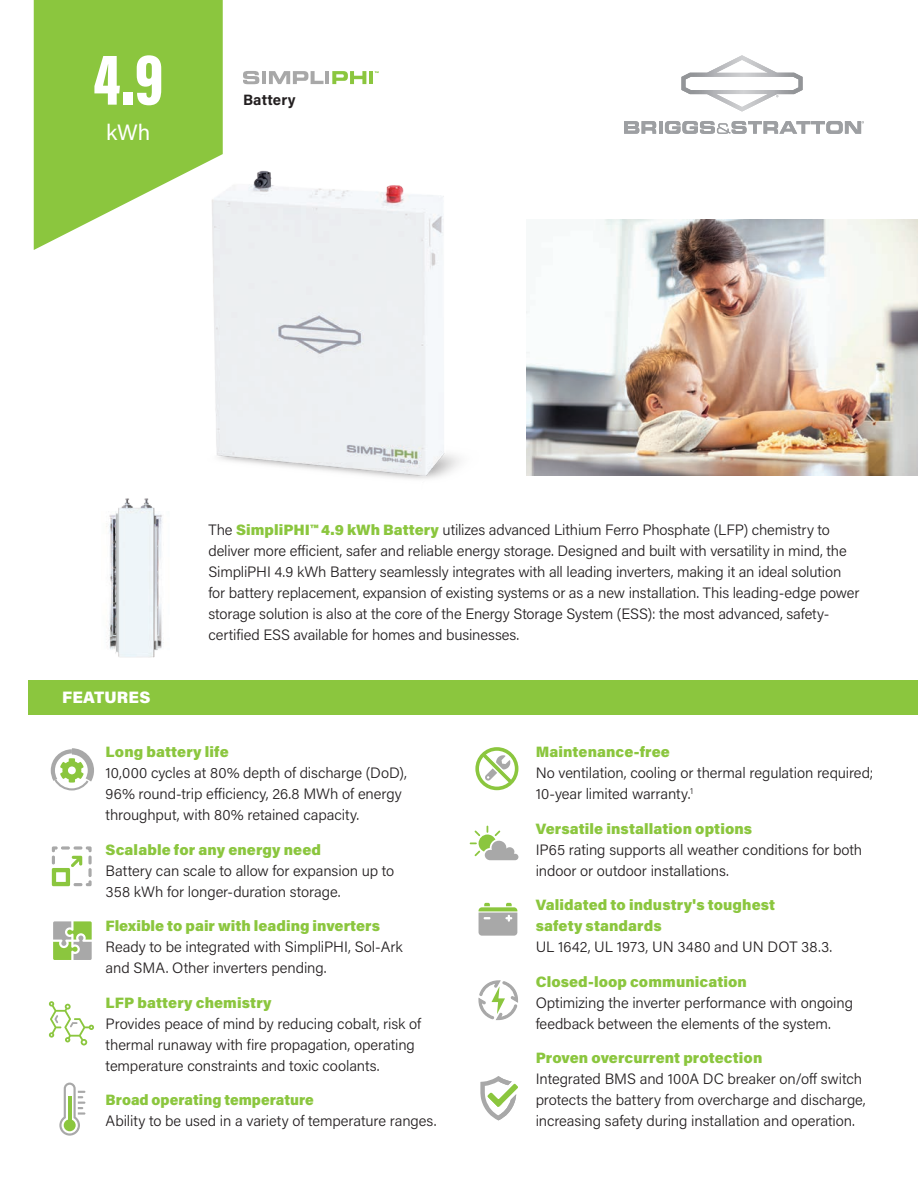
<style>
.page{position:relative;width:918px;height:1188px;background:#fff}
.page>*{position:absolute;margin:0;border:0;box-sizing:border-box;transform-origin:0 0}
.t1{font:900 75px "Acumin Pro Extra Cond";color:#fff}
.t2{font:22.2px "Acumin Pro";color:#fff}
.t3{font:900 16.5px "Acumin Pro";letter-spacing:.015em;color:#fff}
.t4{font:300 15px/21px "Acumin Pro";letter-spacing:-.005em;color:#231f20}
.t5{font:900 15px/21px "Acumin Pro";letter-spacing:.005em;color:#8bc63e}
.t6{font:700 15px "Acumin Pro";letter-spacing:.01em;color:#231f20}
.s1{font-weight:900;color:#8bc63e}
.s2{font-weight:300;color:#231f20}
</style>
<div class="page">
<div style="left:29px;top:680px;width:889px;height:35px;background:#8bc63e"></div>
<img style="left:526px;top:219px;width:392px;height:256px">
<svg style="left:34px;top:0;width:189px;height:250px;background:#9bce5a"></svg>
<img style="left:193px;top:158px;width:267px;height:321px">
<svg style="left:480px;top:1076px;width:38px;height:44px"></svg>
<svg style="left:479px;top:903px;width:38px;height:33px"></svg>
<svg style="left:49px;top:1001px;width:45px;height:45px"></svg>
<svg style="left:59px;top:1083px;width:26px;height:53px"></svg>
<svg style="left:51px;top:846px;width:41px;height:41px"></svg>
<svg style="left:480px;top:751px;width:35px;height:35px"></svg>
<div style="left:475px;top:747px;width:43px;height:43px;border:4px solid #8bc63e;border-radius:50%"></div>
<svg style="left:53px;top:921px;width:39px;height:39px;background:#adc58e"></svg>
<svg style="left:51px;top:748px;width:43px;height:42px"></svg>
<svg style="left:624px;top:121px;width:32px;height:13px"></svg>
<hr style="left:659px;top:121px;width:4px;height:13px;background:#9d9fa2">
<svg style="left:681px;top:55px;width:122px;height:57px"></svg>
<svg style="left:665px;top:121px;width:199px;height:13px"></svg>
<svg style="left:478px;top:980px;width:40px;height:41px"></svg>
<img style="left:106px;top:498px;width:56px;height:160px">
<svg style="left:243px;top:71px;width:16px;height:13px"></svg>
<hr style="left:262px;top:71px;width:4px;height:13px;background:#a8a8a8">
<svg style="left:269px;top:71px;width:55px;height:13px"></svg>
<hr style="left:325px;top:71px;width:4px;height:13px;background:#a8a8a8">
<svg style="left:332px;top:71px;width:34px;height:13px"></svg>
<hr style="left:369px;top:71px;width:4px;height:13px;background:#8bc63e">
<svg style="left:470px;top:826px;width:48px;height:34px"></svg>
<p class="t1" style="left:93px;top:33px;width:72px">4.9</p>
<p class="t2" style="left:106px;top:117px;width:46px">kWh</p>
<p class="t6" style="left:243px;top:89px;width:54px">Battery</p>
<p class="t3" style="left:62px;top:686px;width:90px">FEATURES</p>
<p class="t4" style="left:208px;top:518px;width:653px">The <span class="s1">SimpliPHI™ 4.9 kWh Battery</span> utilizes advanced Lithium Ferro Phosphate (LFP) chemistry to deliver more efficient, safer and reliable energy storage. Designed and built with versatility in mind, the SimpliPHI 4.9 kWh Battery seamlessly integrates with all leading inverters, making it an ideal solution for battery replacement, expansion of existing systems or as a new installation. This leading-edge power storage solution is also at the core of the Energy Storage System (ESS): the most advanced, safety&shy;certified ESS available for homes and businesses.</p>
<p class="t4" style="left:106px;top:741px;width:303px"><span class="s1">Long battery life<br></span>10,000 cycles at 80% depth of discharge (DoD), 96% round-trip efficiency, 26.8 MWh of energy throughput, with 80% retained capacity.</p>
<p class="t4" style="left:106px;top:838px;width:290px"><span class="s1">Scalable for any energy need<br></span>Battery can scale to allow for expansion up to<br>358 kWh for longer-duration storage.</p>
<p class="t4" style="left:106px;top:915px;width:299px"><span class="s1">Flexible to pair with leading inverters<br></span>Ready to be integrated with SimpliPHI, Sol-Ark and SMA. Other inverters pending.</p>
<p class="t4" style="left:106px;top:991px;width:317px"><span class="s1">LFP battery chemistry<br></span>Provides peace of mind by reducing cobalt, risk of thermal runaway with fire propagation, operating temperature constraints and toxic coolants.</p>
<p class="t4" style="left:106px;top:1089px;width:332px"><span class="s1">Broad operating temperature<br></span>Ability to be used in a variety of temperature ranges.</p>
<p class="t4" style="left:536px;top:741px;width:339px"><span class="s1">Maintenance-free<br></span>No ventilation, cooling or thermal regulation required;<br>10-year limited warranty.<sup>1</sup></p>
<p class="t4" style="left:536px;top:817px;width:328px"><span class="s1">Versatile installation options<br></span>IP65 rating supports all weather conditions for both indoor or outdoor installations.</p>
<p class="t5" style="left:536px;top:894px;width:298px">Validated to industry's toughest<br>safety standards<br><span class="s2">UL 1642, UL 1973, UN 3480 and UN DOT 38.3.</span></p>
<p class="t4" style="left:536px;top:970px;width:319px"><span class="s1">Closed-loop communication<br></span>Optimizing the inverter performance with ongoing feedback between the elements of the system.</p>
<p class="t4" style="left:536px;top:1047px;width:332px"><span class="s1">Proven overcurrent protection<br></span>Integrated BMS and 100A DC breaker on/off switch protects the battery from overcharge and discharge, increasing safety during installation and operation.</p>
</div>
